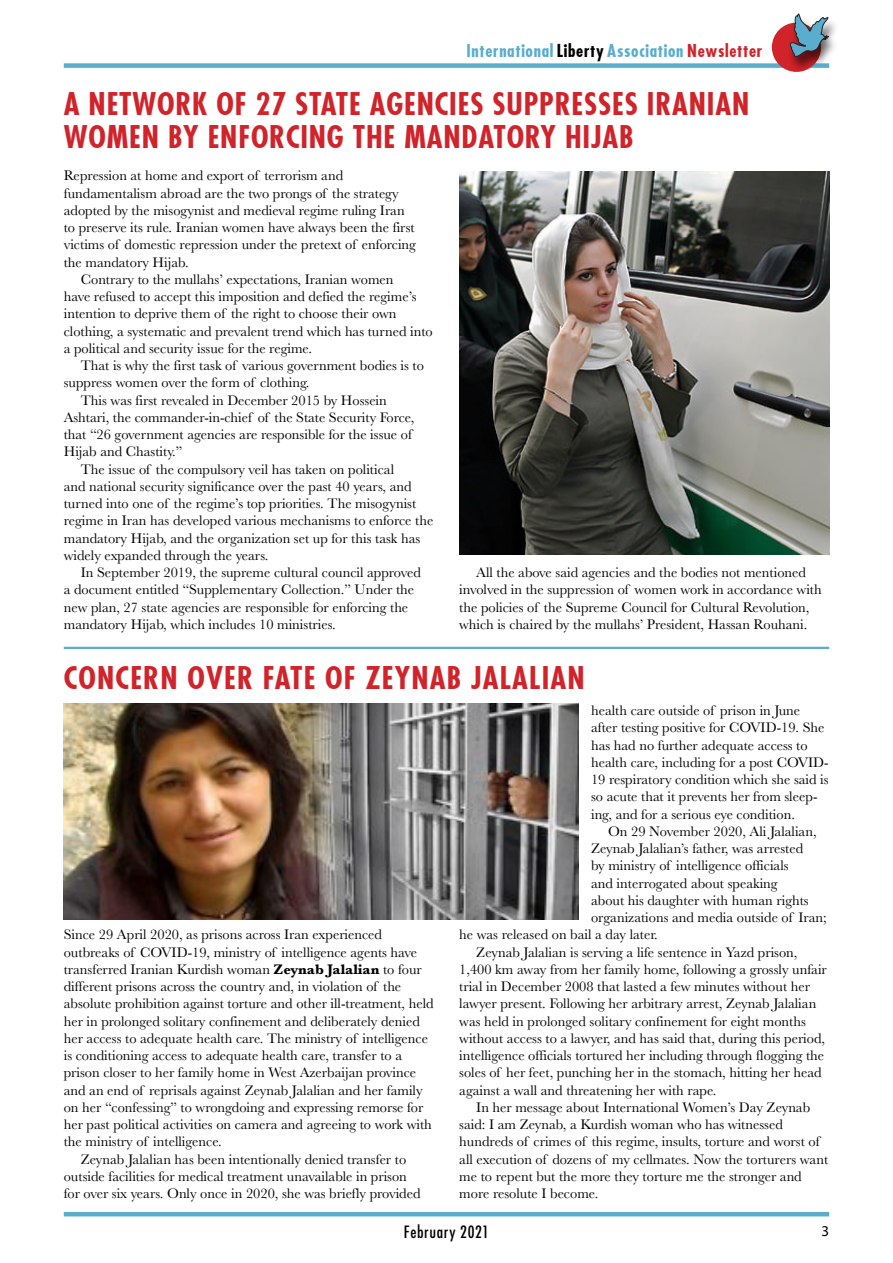
<style>
.page{position:relative;width:893px;height:1263px;background:#fff}
.page>*{position:absolute;margin:0;border:0;box-sizing:border-box;transform-origin:0 0}
._01_Headline_Unalign{font:700 condensed 30px/33px "Futura";letter-spacing:.03em;color:#d1232a}
.t1{font:700 condensed 17.1px "Futura";letter-spacing:.04em;color:#5aadcd}
.t2{font:500 condensed 16.5px "Futura";letter-spacing:.04em;color:#000}
.t3{font:15px "Myriad Pro";color:#000}
._03_BODY_no_hyphenat{font:14.4px/17.2px "Baskerville";color:#000}
._03_BODY_First_Para{font:14.4px/17.2px "Baskerville";color:#000}
._03_BODY_Indented_9{font:14.4px/17.2px "Baskerville";color:#000}
.s1{color:#000}
.s2{color:#d1232a}
.s3{font-weight:700}
</style>
<div class="page">
<div style="left:64px;top:63px;width:765px;height:5px;background:#5aadcd"></div>
<div style="left:772px;top:23px;width:49px;height:49px;background:#d1232a;border-radius:50%"></div>
<div style="left:787px;top:15px;width:52px;height:58px;background:#000;opacity:.61"></div>
<svg style="left:789px;top:14px;width:40px;height:43px"></svg>
<hr style="left:64px;top:1212px;width:765px;height:4px;background:#5aadcd">
<hr style="left:64px;top:647px;width:765px;height:2px;background:#5aadcd">
<img style="left:459px;top:172px;width:370px;height:383px">
<img style="left:64px;top:703px;width:514px;height:217px">
<p class="t1" style="left:467px;top:40px;width:297px">International <span class="s1">Liberty</span> Association <span class="s2">Newsletter</span></p>
<p class="_01_Headline_Unalign" style="left:64px;top:87px;width:687px">A NETWORK OF 27 STATE AGENCIES SUPPRESSES IRANIAN<br>WOMEN BY ENFORCING THE MANDATORY HIJAB</p>
<p class="_03_BODY_First_Para" style="left:64px;top:167px;width:354px">Repression at home and export of terrorism and fundamentalism abroad are the two prongs of the strategy adopted by the misogynist and medieval regime ruling Iran to preserve its rule. Iranian women have always been the first victims of domestic repression under the pretext of enforcing the mandatory Hijab.</p>
<p class="_03_BODY_no_hyphenat" style="left:64px;top:271px;width:371px;text-indent:17px">Contrary to the mullahs’ expectations, Iranian women<br>have refused to accept this imposition and defied the regime’s intention to deprive them of the right to choose their own clothing, a systematic and prevalent trend which has turned into a political and security issue for the regime.</p>
<p class="_03_BODY_no_hyphenat" style="left:64px;top:357px;width:362px;text-indent:17px">That is why the first task of various government bodies is to suppress women over the form of clothing.</p>
<p class="_03_BODY_no_hyphenat" style="left:64px;top:391px;width:352px;text-indent:17px">This was first revealed in December 2015 by Hossein Ashtari, the commander-in-chief of the State Security Force, that “26 government agencies are responsible for the issue of Hijab and Chastity.”</p>
<p class="_03_BODY_no_hyphenat" style="left:64px;top:460px;width:371px;text-indent:17px">The issue of the compulsory veil has taken on political<br>and national security significance over the past 40 years, and turned into one of the regime’s top priorities. The misogynist regime in Iran has developed various mechanisms to enforce the mandatory Hijab, and the organization set up for this task has widely expanded through the years.</p>
<p class="_03_BODY_no_hyphenat" style="left:64px;top:564px;width:359px;text-indent:17px">In September 2019, the supreme cultural council approved a document entitled “Supplementary Collection.” Under the new plan, 27 state agencies are responsible for enforcing the mandatory Hijab, which includes 10 ministries.</p>
<p class="_03_BODY_no_hyphenat" style="left:459px;top:564px;width:364px;text-indent:17px">All the above said agencies and the bodies not mentioned involved in the suppression of women work in accordance with the policies of the Supreme Council for Cultural Revolution, which is chaired by the mullahs’ President, Hassan Rouhani.</p>
<p class="_01_Headline_Unalign" style="left:64px;top:661px;width:522px">CONCERN OVER FATE OF ZEYNAB JALALIAN</p>
<p class="_03_BODY_First_Para" style="left:64px;top:926px;width:371px">Since 29 April 2020, as prisons across Iran experienced outbreaks of COVID-19, ministry of intelligence agents have transferred Iranian Kurdish woman <span class="s3">Zeynab Jalalian</span> to four different prisons across the country and, in violation of the absolute prohibition against torture and other ill-treatment, held her in prolonged solitary confinement and deliberately denied her access to adequate health care. The ministry of intelligence is conditioning access to adequate health care, transfer to a prison closer to her family home in West Azerbaijan province and an end of reprisals against Zeynab Jalalian and her family on her “confessing” to wrongdoing and expressing remorse for her past political activities on camera and agreeing to work with the ministry of intelligence.</p>
<p class="_03_BODY_Indented_9" style="left:64px;top:1150px;width:358px;text-indent:17px">Zeynab Jalalian has been intentionally denied transfer to outside facilities for medical treatment unavailable in prison for over six years. Only once in 2020, she was briefly provided</p>
<p class="_03_BODY_Indented_9" style="left:591px;top:702px;width:239px">health care outside of prison in June after testing positive for COVID-19. She has had no further adequate access to health care, including for a post COVID-19 respiratory condition which she said is so acute that it prevents her from sleep&shy;ing, and for a serious eye condition.</p>
<p class="_03_BODY_no_hyphenat" style="left:608px;top:823px;width:210px">On 29 November 2020, Ali Jalalian,</p>
<p class="_03_BODY_no_hyphenat" style="left:591px;top:840px;width:214px">Zeynab Jalalian’s father, was arrested</p>
<p class="_03_BODY_no_hyphenat" style="left:591px;top:857px;width:199px">by ministry of intelligence officials</p>
<p class="_03_BODY_no_hyphenat" style="left:591px;top:874px;width:188px">and interrogated about speaking</p>
<p class="_03_BODY_no_hyphenat" style="left:591px;top:892px;width:219px">about his daughter with human rights</p>
<p class="_03_BODY_no_hyphenat" style="left:591px;top:909px;width:237px">organizations and media outside of Iran;</p>
<p class="_03_BODY_no_hyphenat" style="left:459px;top:926px;width:200px">he was released on bail a day later.</p>
<p class="_03_BODY_no_hyphenat" style="left:459px;top:943px;width:369px;text-indent:17px">Zeynab Jalalian is serving a life sentence in Yazd prison, 1,400 km away from her family home, following a grossly unfair trial in December 2008 that lasted a few minutes without her lawyer present. Following her arbitrary arrest, Zeynab Jalalian was held in prolonged solitary confinement for eight months without access to a lawyer, and has said that, during this period, intelligence officials tortured her including through flogging the soles of her feet, punching her in the stomach, hitting her head against a wall and threatening her with rape.</p>
<p class="_03_BODY_no_hyphenat" style="left:459px;top:1099px;width:370px;text-indent:17px">In her message about International Women’s Day Zeynab said: I am Zeynab, a Kurdish woman who has witnessed hundreds of crimes of this regime, insults, torture and worst of all execution of dozens of my cellmates. Now the torturers want me to repent but the more they torture me the stronger and more resolute I become.</p>
<p class="t2" style="left:404px;top:1222px;width:87px">February 2021</p>
<p class="t3" style="left:821px;top:1222px;width:9px">3</p>
</div>
